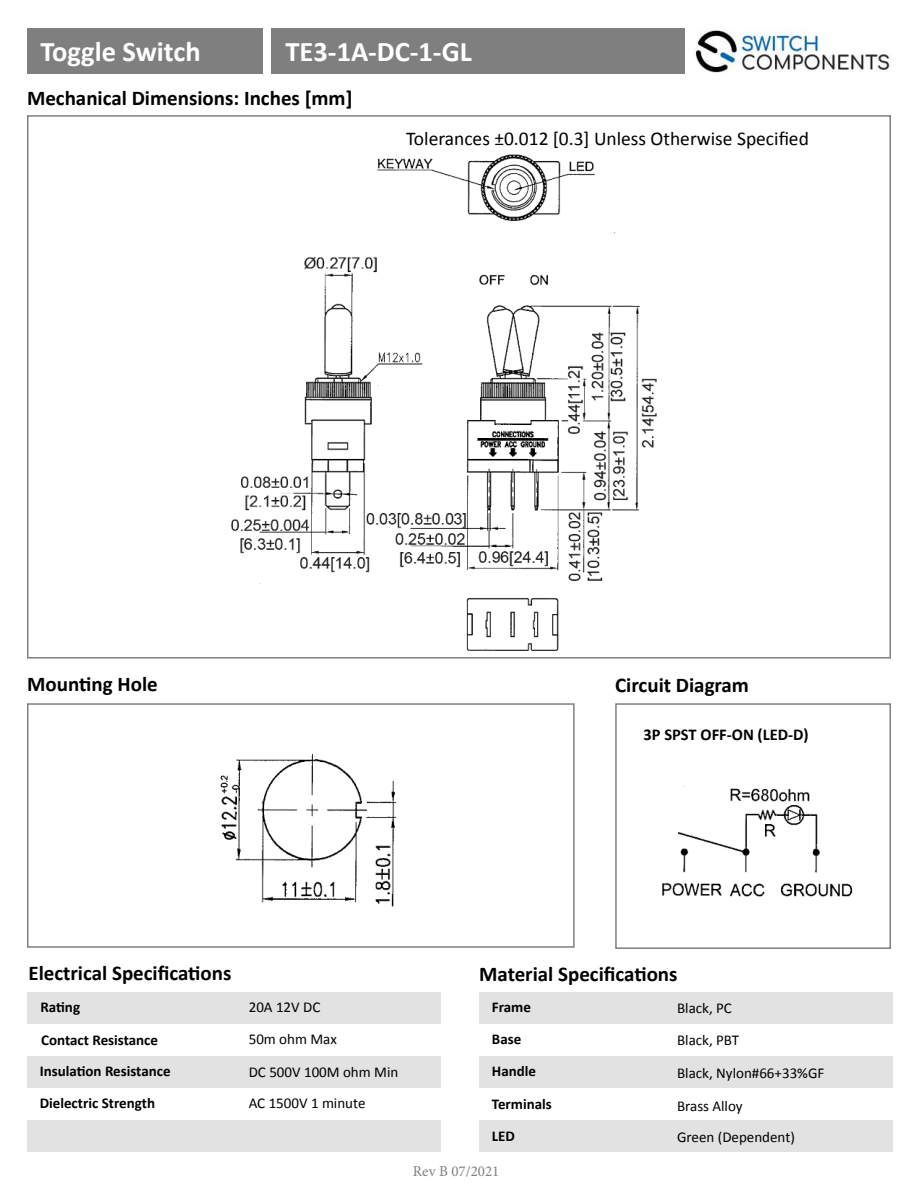
<style>
.page{position:relative;width:918px;height:1188px;background:#fff}
.page>*{position:absolute;margin:0;border:0;box-sizing:border-box;transform-origin:0 0}
.t1{font:700 28.5px "Calibri";color:#fff}
.t2{font:700 21px "Calibri";color:#000}
.t3{font:19.5px "Calibri";color:#000}
.t4{font:700 16.5px "Calibri";color:#000}
.t5{font:15px/31.3px "Calibri";color:#000}
.t6{font:700 15px/32.2px "Calibri";color:#000}
.t7{font:15px "Minion Pro";color:#7f7f7f}
</style>
<div class="page">
<img style="left:695px;top:30px;width:196px;height:43px">
<div style="left:27px;top:29px;width:236px;height:45px;background:#7f7f7f"></div>
<div style="left:27px;top:703px;width:548px;height:245px;border:2px solid #7f7f7f"></div>
<div style="left:615px;top:703px;width:276px;height:246px;border:2px solid #7f7f7f"></div>
<div style="left:27px;top:992px;width:414px;height:31px;background:#e2e2e2"></div>
<div style="left:479px;top:992px;width:414px;height:31px;background:#e2e2e2"></div>
<div style="left:27px;top:1056px;width:414px;height:32px;background:#e2e2e2"></div>
<div style="left:479px;top:1056px;width:414px;height:32px;background:#e2e2e2"></div>
<div style="left:27px;top:1120px;width:414px;height:32px;background:#e2e2e2"></div>
<div style="left:479px;top:1120px;width:414px;height:32px;background:#e2e2e2"></div>
<div style="left:271px;top:28px;width:414px;height:46px;background:#7f7f7f"></div>
<img style="left:220px;top:753px;width:177px;height:154px">
<img style="left:663px;top:786px;width:190px;height:111px">
<img style="left:230px;top:154px;width:427px;height:497px">
<h1 class="t1" style="left:40px;top:31px;width:162px">Toggle Switch</h1>
<h1 class="t1" style="left:286px;top:41px;width:188px">TE3-1A-DC-1-GL</h1>
<h2 class="t2" style="left:27px;top:90px;width:327px">Mechanical Dimensions: Inches [mm]</h2>
<h3 class="t3" style="left:406px;top:126px;width:404px">Tolerances ±0.012 [0.3] Unless Otherwise Speci昀椀ed</h3>
<h2 class="t2" style="left:27px;top:669px;width:132px">Moun琀椀ng Hole</h2>
<h2 class="t2" style="left:615px;top:671px;width:135px">Circuit Diagram</h2>
<p class="t4" style="left:644px;top:728px;width:167px">3P SPST OFF-ON (LED-D)</p>
<h2 class="t2" style="left:28px;top:958px;width:205px">Electrical Speci昀椀ca琀椀ons</h2>
<h2 class="t2" style="left:479px;top:959px;width:200px">Material Speci昀椀ca琀椀ons</h2>
<p class="t6" style="left:40px;top:990px;width:41px">Ra琀椀ng</p>
<p class="t6" style="left:492px;top:992px;width:41px">Frame</p>
<p class="t5" style="left:249px;top:993px;width:73px">20A 12V DC</p>
<p class="t5" style="left:677px;top:993px;width:56px">Black, PC</p>
<p class="t6" style="left:41px;top:1023px;width:118px">Contact Resistance</p>
<p class="t6" style="left:40px;top:1055px;width:132px">Insula琀椀on Resistance<br>Dielectric Strength</p>
<p class="t5" style="left:249px;top:1025px;width:90px">50m ohm Max</p>
<p class="t6" style="left:492px;top:1024px;width:31px">Base</p>
<p class="t5" style="left:249px;top:1057px;width:151px">DC 500V 100M ohm Min</p>
<p class="t6" style="left:492px;top:1055px;width:46px">Handle</p>
<p class="t5" style="left:249px;top:1089px;width:118px">AC 1500V 1 minute</p>
<p class="t6" style="left:492px;top:1088px;width:62px">Terminals<br>LED</p>
<p class="t7" style="left:413px;top:1162px;width:88px">Rev B 07/2021</p>
<p class="t5" style="left:677px;top:1026px;width:63px">Black, PBT</p>
<p class="t5" style="left:677px;top:1059px;width:149px">Black, Nylon#66+33%GF</p>
<p class="t5" style="left:677px;top:1091px;width:119px">Brass Alloy<br>Green (Dependent)</p>
</div>
